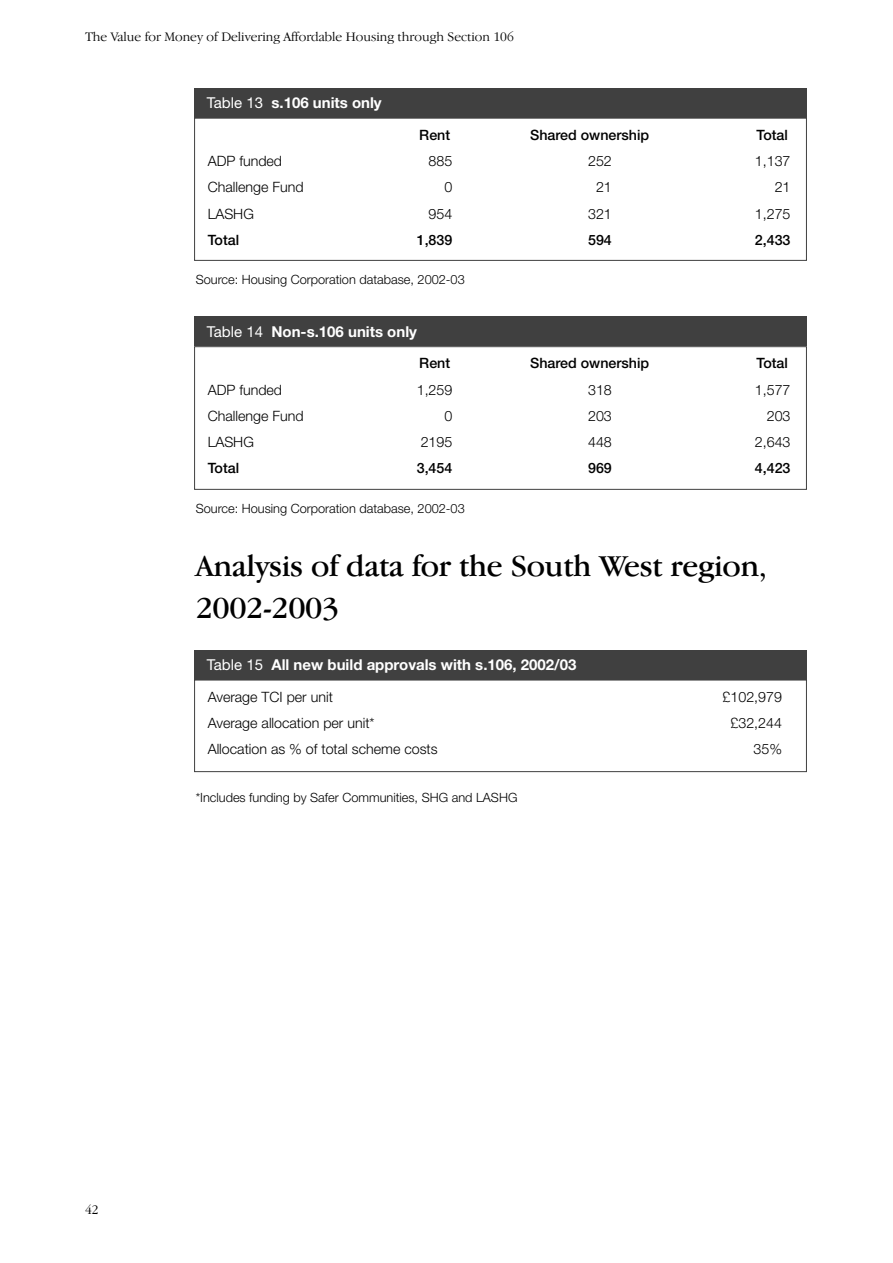
<style>
.page{position:relative;width:893px;height:1263px;background:#fff}
.page>*{position:absolute;margin:0;border:0;box-sizing:border-box;transform-origin:0 0}
.t1{font:31.5px/42px "Garamond IT Cby BT";letter-spacing:-.01em;color:#000}
.t2{font:700 15px "Helvetica Neue";color:#fff}
.t3{font:300 14.25px "Helvetica Neue";color:#000}
.t4{font:500 14.25px "Helvetica Neue";color:#000}
.t5{font:300 13.5px "Garamond IT Cby BT";color:#000}
.t6{font:300 12.75px "Helvetica Neue";color:#000}
.s1{font-weight:400}
</style>
<div class="page">
<div style="left:194px;top:650px;width:612px;height:30px;background:#404040"></div>
<div style="left:194px;top:680px;width:612px;height:92px;border:1px solid #404040"></div>
<div style="left:194px;top:317px;width:612px;height:29px;background:#404040"></div>
<div style="left:194px;top:346px;width:612px;height:144px;border:1px solid #404040"></div>
<div style="left:194px;top:88px;width:612px;height:30px;background:#404040"></div>
<div style="left:194px;top:118px;width:612px;height:143px;border:1px solid #404040"></div>
<p class="t5" style="left:85px;top:32px;width:430px">The Value for Money of Delivering Affordable Housing through Section 106</p>
<p class="t2" style="left:207px;top:97px;width:176px"><span class="s1">Table 13</span> s.106 units only</p>
<p class="t4" style="left:419px;top:130px;width:32px">Rent</p>
<p class="t4" style="left:530px;top:130px;width:121px">Shared ownership</p>
<p class="t4" style="left:756px;top:130px;width:33px">Total</p>
<p class="t3" style="left:208px;top:156px;width:76px">ADP funded</p>
<p class="t3" style="left:428px;top:156px;width:25px">885</p>
<p class="t3" style="left:588px;top:156px;width:25px">252</p>
<p class="t3" style="left:754px;top:156px;width:37px">1,137</p>
<p class="t3" style="left:208px;top:182px;width:97px">Challenge Fund</p>
<p class="t3" style="left:444px;top:182px;width:9px">0</p>
<p class="t3" style="left:596px;top:182px;width:17px">21</p>
<p class="t3" style="left:774px;top:182px;width:17px">21</p>
<p class="t3" style="left:208px;top:208px;width:48px">LASHG</p>
<p class="t3" style="left:428px;top:208px;width:25px">954</p>
<p class="t3" style="left:588px;top:208px;width:25px">321</p>
<p class="t3" style="left:754px;top:208px;width:37px">1,275</p>
<p class="t4" style="left:208px;top:235px;width:33px">Total</p>
<p class="t4" style="left:417px;top:235px;width:37px">1,839</p>
<p class="t4" style="left:588px;top:235px;width:25px">594</p>
<p class="t4" style="left:754px;top:235px;width:37px">2,433</p>
<p class="t6" style="left:196px;top:275px;width:270px">Source: Housing Corporation database, 2002-03</p>
<p class="t2" style="left:207px;top:326px;width:211px"><span class="s1">Table 14</span> Non-s.106 units only</p>
<p class="t4" style="left:419px;top:358px;width:32px">Rent</p>
<p class="t4" style="left:530px;top:358px;width:121px">Shared ownership</p>
<p class="t4" style="left:756px;top:358px;width:33px">Total</p>
<p class="t3" style="left:208px;top:384px;width:76px">ADP funded</p>
<p class="t3" style="left:417px;top:384px;width:37px">1,259</p>
<p class="t3" style="left:588px;top:384px;width:25px">318</p>
<p class="t3" style="left:754px;top:384px;width:37px">1,577</p>
<p class="t3" style="left:208px;top:411px;width:97px">Challenge Fund</p>
<p class="t3" style="left:444px;top:411px;width:9px">0</p>
<p class="t3" style="left:588px;top:411px;width:25px">203</p>
<p class="t3" style="left:766px;top:411px;width:25px">203</p>
<p class="t3" style="left:208px;top:437px;width:48px">LASHG</p>
<p class="t3" style="left:420px;top:437px;width:33px">2195</p>
<p class="t3" style="left:588px;top:437px;width:25px">448</p>
<p class="t3" style="left:754px;top:437px;width:37px">2,643</p>
<p class="t4" style="left:208px;top:463px;width:33px">Total</p>
<p class="t4" style="left:417px;top:463px;width:37px">3,454</p>
<p class="t4" style="left:588px;top:463px;width:25px">969</p>
<p class="t4" style="left:754px;top:463px;width:37px">4,423</p>
<p class="t6" style="left:196px;top:504px;width:270px">Source: Housing Corporation database, 2002-03</p>
<h1 class="t1" style="left:196px;top:548px;width:573px">Analysis of data for the South West region,<br>2002-2003</h1>
<p class="t2" style="left:207px;top:660px;width:371px"><span class="s1">Table 15</span> All new build approvals with s.106, 2002/03</p>
<p class="t3" style="left:208px;top:692px;width:127px">Average TCI per unit</p>
<p class="t3" style="left:722px;top:692px;width:61px">£102,979</p>
<p class="t3" style="left:208px;top:718px;width:168px">Average allocation per unit*</p>
<p class="t3" style="left:730px;top:718px;width:53px">£32,244</p>
<p class="t3" style="left:208px;top:744px;width:231px">Allocation as % of total scheme costs</p>
<p class="t3" style="left:753px;top:744px;width:30px">35%</p>
<p class="t6" style="left:196px;top:793px;width:323px">*Includes funding by Safer Communities, SHG and LASHG</p>
<p class="t5" style="left:85px;top:1204px;width:15px">42</p>
</div>
